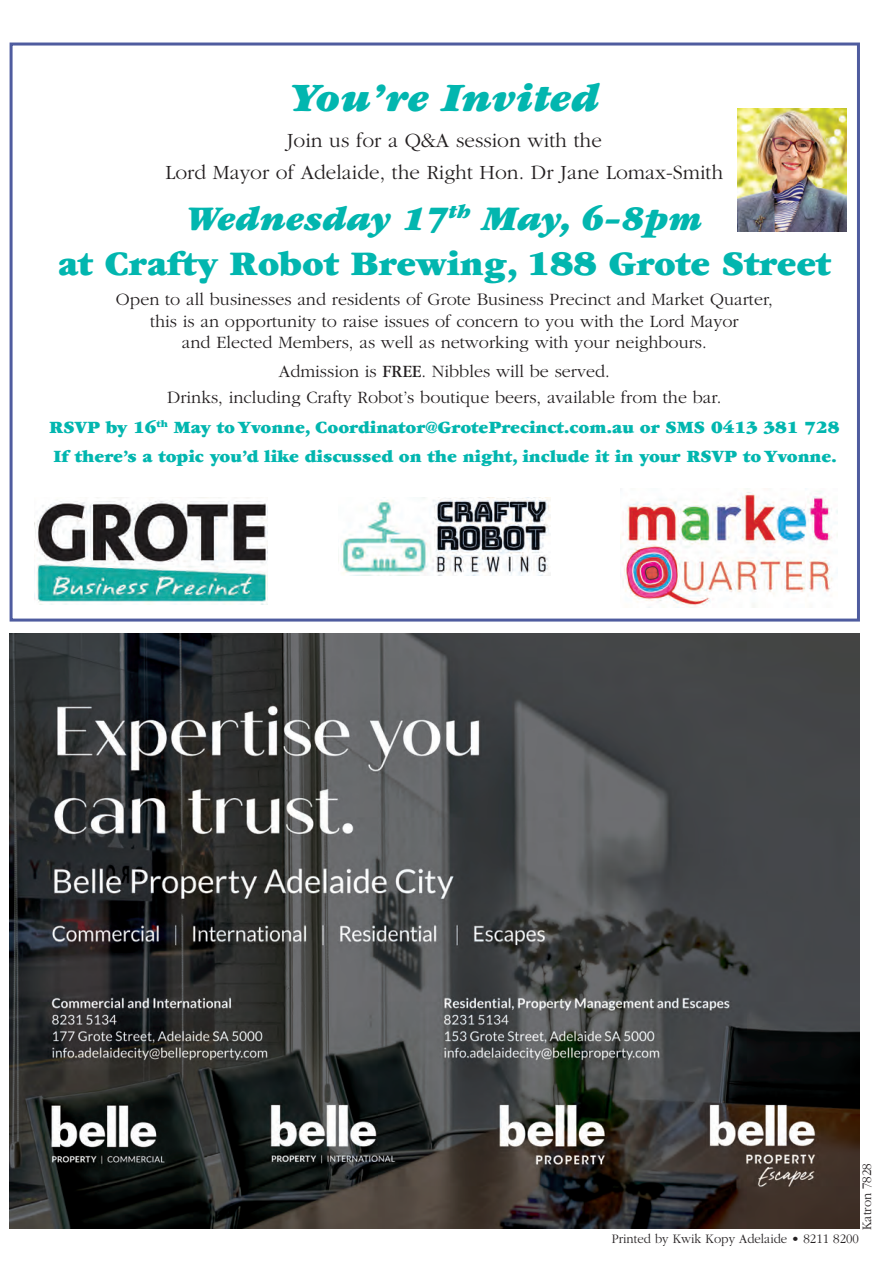
<style>
.page{position:relative;width:893px;height:1263px;background:#fff}
.page>*{position:absolute;margin:0;border:0;box-sizing:border-box;transform-origin:0 0}
.t1{font:italic 900 42px "Garamond";color:#02b6af}
.t2{font:900 36px/45.2px "Garamond";color:#02b6af;text-align:center}
.t3{font:300 21px/32.7px "Garamond";color:#231f20;text-align:center}
.t4{font:300 18px/21.6px "Garamond";color:#231f20;text-align:center}
.t5{font:900 18px/29.1px "Garamond";color:#02b6af}
.t6{font:300 13.5px "Garamond";color:#231f20;scale:.95 1}
.s1{font-style:italic}
.s2{font-weight:400}
</style>
<div class="page">
<img style="left:10px;top:634px;width:850px;height:595px">
<img style="left:738px;top:108px;width:108px;height:124px">
<img style="left:622px;top:491px;width:216px;height:117px">
<img style="left:34px;top:497px;width:234px;height:107px">
<img style="left:338px;top:497px;width:213px;height:78px">
<div style="left:10px;top:43px;width:850px;height:578px;border:3px solid #4f5c9f"></div>
<h1 class="t1" style="left:289px;top:75px;width:312px">You’re Invited</h1>
<p class="t3" style="left:165px;top:124px;width:559px">Join us for a Q&amp;A session with the<br>Lord Mayor of Adelaide, the Right Hon. Dr Jane Lomax-Smith</p>
<h2 class="t2" style="left:58px;top:196px;width:774px"><span class="s1">Wednesday 17</span><sup>th</sup> <span class="s1">May, 6–8pm<br></span>at Crafty Robot Brewing, 188 Grote Street</h2>
<p class="t4" style="left:116px;top:289px;width:658px">Open to all businesses and residents of Grote Business Precinct and Market Quarter, this is an opportunity to raise issues of concern to you with the Lord Mayor<br>and Elected Members, as well as networking with your neighbours.</p>
<p class="t4" style="left:167px;top:359px;width:556px;line-height:25.8px">Admission is <span class="s2">FREE</span>. Nibbles will be served.<br>Drinks, including Crafty Robot’s boutique beers, available from the bar.</p>
<p class="t5" style="left:49px;top:413px;width:792px">RSVP by 16<sup>th</sup> May to Yvonne, Coordinator@GrotePrecinct.com.au or SMS 0413 381 728<br>If there’s a topic you’d like discussed on the night, include it in your RSVP to Yvonne.</p>
<p class="t6" style="left:860px;top:1230px;width:72px;rotate:-90deg">Katron 7828</p>
<p class="t6" style="left:612px;top:1232px;width:262px">Printed by Kwik Kopy Adelaide • 8211 8200</p>
</div>
